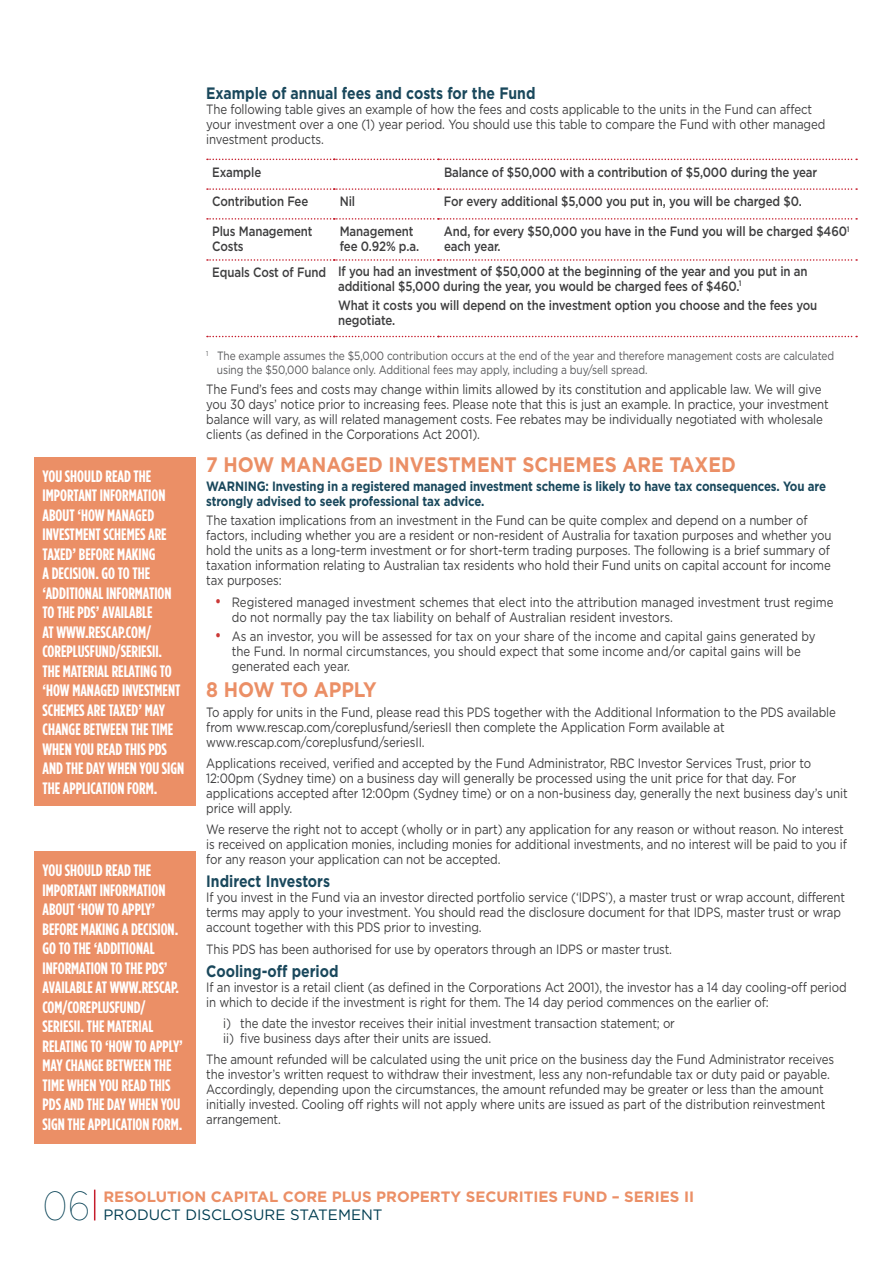
<style>
.page{position:relative;width:893px;height:1263px;background:#fff}
.page>*{position:absolute;margin:0;border:0;box-sizing:border-box;transform-origin:0 0}
.t1{font:100 40.5px "Gotham";color:#013d51;scale:.88 1}
.t2{font:700 21px "Gotham";color:#eb8f66;scale:.9 1}
.t3{font:700 16.5px/19.5px "Gotham Condensed";color:#fff}
.t4{font:700 16.5px "Gotham";color:#1a485c;scale:.85 1}
.t5{font:700 15px "Gotham";color:#eb8f66}
.t6{font:15px "Gotham";color:#013d51}
.t7{font:13.5px/15px "Gotham";letter-spacing:-.01em;color:#3e3e3f;scale:.85 1}
.t8{font:500 13.5px/15px "Gotham";letter-spacing:-.01em;color:#3e3e3f;scale:.85 1}
.t9{font:700 13.5px/15px "Gotham";letter-spacing:-.01em;color:#1a485c;scale:.85 1}
.t10{font:12px/14.2px "Gotham";letter-spacing:-.01em;color:#57585a;scale:.85 1}
.s1{font-size:16.5px;color:#cb3937}
</style>
<div class="page">
<hr style="left:94px;top:1189px;width:1px;height:31px;background:#c51c2b">
<svg style="left:207px;top:159px;width:650px;height:1px"></svg>
<svg style="left:207px;top:188px;width:650px;height:2px"></svg>
<svg style="left:207px;top:218px;width:650px;height:2px"></svg>
<svg style="left:207px;top:259px;width:650px;height:2px"></svg>
<svg style="left:207px;top:336px;width:650px;height:1px"></svg>
<div style="left:34px;top:457px;width:161px;height:349px;background:#eb8f66"></div>
<div style="left:34px;top:852px;width:161px;height:292px;background:#eb8f66"></div>
<p class="t3" style="left:43px;top:466px;width:143px">YOU SHOULD READ THE<br>IMPORTANT INFORMATION<br>ABOUT ‘HOW MANAGED<br>INVESTMENT SCHEMES ARE<br>TAXED’ BEFORE MAKING<br>A DECISION. GO TO THE ‘ADDITIONAL INFORMATION<br>TO THE PDS’ AVAILABLE<br>AT WWW.RESCAP.COM/<br>COREPLUSFUND/SERIESII.<br>THE MATERIAL RELATING TO ‘HOW MANAGED INVESTMENT<br>SCHEMES ARE TAXED’ MAY<br>CHANGE BETWEEN THE TIME<br>WHEN YOU READ THIS PDS<br>AND THE DAY WHEN YOU SIGN<br>THE APPLICATION FORM.</p>
<p class="t3" style="left:43px;top:860px;width:142px">YOU SHOULD READ THE<br>IMPORTANT INFORMATION<br>ABOUT ‘HOW TO APPLY’<br>BEFORE MAKING A DECISION.<br>GO TO THE ‘ADDITIONAL<br>INFORMATION TO THE PDS’<br>AVAILABLE AT WWW.RESCAP.<br>COM/COREPLUSFUND/<br>SERIESII. THE MATERIAL<br>RELATING TO ‘HOW TO APPLY’<br>MAY CHANGE BETWEEN THE<br>TIME WHEN YOU READ THIS<br>PDS AND THE DAY WHEN YOU<br>SIGN THE APPLICATION FORM.</p>
<p class="t4" style="left:206px;top:83px;width:389px">Example of annual fees and costs for the Fund</p>
<p class="t7" style="left:206px;top:101px;width:730px">The following table gives an example of how the fees and costs applicable to the units in the Fund can affect your investment over a one (1) year period. You should use this table to compare the Fund with other managed investment products.</p>
<p class="t8" style="left:212px;top:164px;width:59px">Example</p>
<p class="t8" style="left:444px;top:164px;width:441px">Balance of $50,000 with a contribution of $5,000 during the year</p>
<p class="t8" style="left:212px;top:194px;width:115px">Contribution Fee</p>
<p class="t8" style="left:340px;top:194px;width:20px">Nil</p>
<p class="t8" style="left:444px;top:194px;width:422px">For every additional $5,000 you put in, you will be charged $0.</p>
<p class="t8" style="left:212px;top:224px;width:120px">Plus Management<br>Costs</p>
<p class="t8" style="left:340px;top:224px;width:95px">Management fee 0.92% p.a.</p>
<p class="t8" style="left:444px;top:224px;width:479px">And, for every $50,000 you have in the Fund you will be charged $460<sup>1 </sup>each year.</p>
<p class="t8" style="left:338px;top:263px;width:554px;text-indent:-126px">Equals Cost of Fund If you had an investment of $50,000 at the beginning of the year and you put in an additional $5,000 during the year, you would be charged fees of $460.<sup>1</sup></p>
<p class="t8" style="left:338px;top:297px;width:565px">What it costs you will depend on the investment option you choose and the fees you negotiate.</p>
<p class="t10" style="left:217px;top:348px;width:728px;text-indent:-11px"><sup>1</sup> The example assumes the $5,000 contribution occurs at the end of the year and therefore management costs are calculated using the $50,000 balance only. Additional fees may apply, including a buy/sell spread.</p>
<p class="t7" style="left:206px;top:381px;width:734px">The Fund’s fees and costs may change within limits allowed by its constitution and applicable law. We will give you 30 days’ notice prior to increasing fees. Please note that this is just an example. In practice, your investment balance will vary, as will related management costs. Fee rebates may be individually negotiated with wholesale clients (as defined in the Corporations Act 2001).</p>
<h2 class="t2" style="left:206px;top:452px;width:590px">7 HOW MANAGED INVESTMENT SCHEMES ARE TAXED</h2>
<p class="t9" style="left:206px;top:478px;width:731px">WARNING: Investing in a registered managed investment scheme is likely to have tax consequences. You are strongly advised to seek professional tax advice.</p>
<p class="t7" style="left:206px;top:513px;width:737px">The taxation implications from an investment in the Fund can be quite complex and depend on a number of factors, including whether you are a resident or non-resident of Australia for taxation purposes and whether you hold the units as a long-term investment or for short-term trading purposes. The following is a brief summary of taxation information relating to Australian tax residents who hold their Fund units on capital account for income tax purposes:</p>
<p class="t7" style="left:232px;top:594px;width:709px;text-indent:-17px"><span class="s1">•</span> Registered managed investment schemes that elect into the attribution managed investment trust regime do not normally pay the tax liability on behalf of Australian resident investors.</p>
<p class="t7" style="left:232px;top:628px;width:688px;text-indent:-17px"><span class="s1">•</span> As an investor, you will be assessed for tax on your share of the income and capital gains generated by the Fund. In normal circumstances, you should expect that some income and/or capital gains will be generated each year.</p>
<h2 class="t2" style="left:206px;top:678px;width:191px">8 HOW TO APPLY</h2>
<p class="t7" style="left:206px;top:704px;width:742px">To apply for units in the Fund, please read this PDS together with the Additional Information to the PDS available from www.rescap.com/coreplusfund/seriesII then complete the Application Form available at www.rescap.com/coreplusfund/seriesII.</p>
<p class="t7" style="left:206px;top:755px;width:756px">Applications received, verified and accepted by the Fund Administrator, RBC Investor Services Trust, prior to 12:00pm (Sydney time) on a business day will generally be processed using the unit price for that day. For applications accepted after 12:00pm (Sydney time) or on a non-business day, generally the next business day’s unit price will apply.</p>
<p class="t7" style="left:206px;top:822px;width:755px">We reserve the right not to accept (wholly or in part) any application for any reason or without reason. No interest is received on application monies, including monies for additional investments, and no interest will be paid to you if for any reason your application can not be accepted.</p>
<p class="t4" style="left:206px;top:872px;width:147px">Indirect Investors</p>
<p class="t7" style="left:206px;top:890px;width:753px">If you invest in the Fund via an investor directed portfolio service (‘IDPS’), a master trust or wrap account, different terms may apply to your investment. You should read the disclosure document for that IDPS, master trust or wrap account together with this PDS prior to investing.</p>
<p class="t7" style="left:206px;top:941px;width:550px">This PDS has been authorised for use by operators through an IDPS or master trust.</p>
<p class="t4" style="left:206px;top:961px;width:157px">Cooling-off period</p>
<p class="t7" style="left:206px;top:979px;width:755px">If an investor is a retail client (as defined in the Corporations Act 2001), the investor has a 14 day cooling-off period in which to decide if the investment is right for them. The 14 day period commences on the earlier of:</p>
<p class="t7" style="left:223px;top:1015px;width:533px">i) the date the investor receives their initial investment transaction statement; or ii) five business days after their units are issued.</p>
<p class="t7" style="left:206px;top:1052px;width:740px">The amount refunded will be calculated using the unit price on the business day the Fund Administrator receives the investor’s written request to withdraw their investment, less any non-refundable tax or duty paid or payable.<br>Accordingly, depending upon the circumstances, the amount refunded may be greater or less than the amount initially invested. Cooling off rights will not apply where units are issued as part of the distribution reinvestment arrangement.</p>
<h1 class="t1" style="left:43px;top:1184px;width:55px">06</h1>
<p class="t5" style="left:103px;top:1188px;width:592px">RESOLUTION CAPITAL CORE PLUS PROPERTY SECURITIES FUND – SERIES II</p>
<p class="t6" style="left:103px;top:1207px;width:281px">PRODUCT DISCLOSURE STATEMENT</p>
</div>
